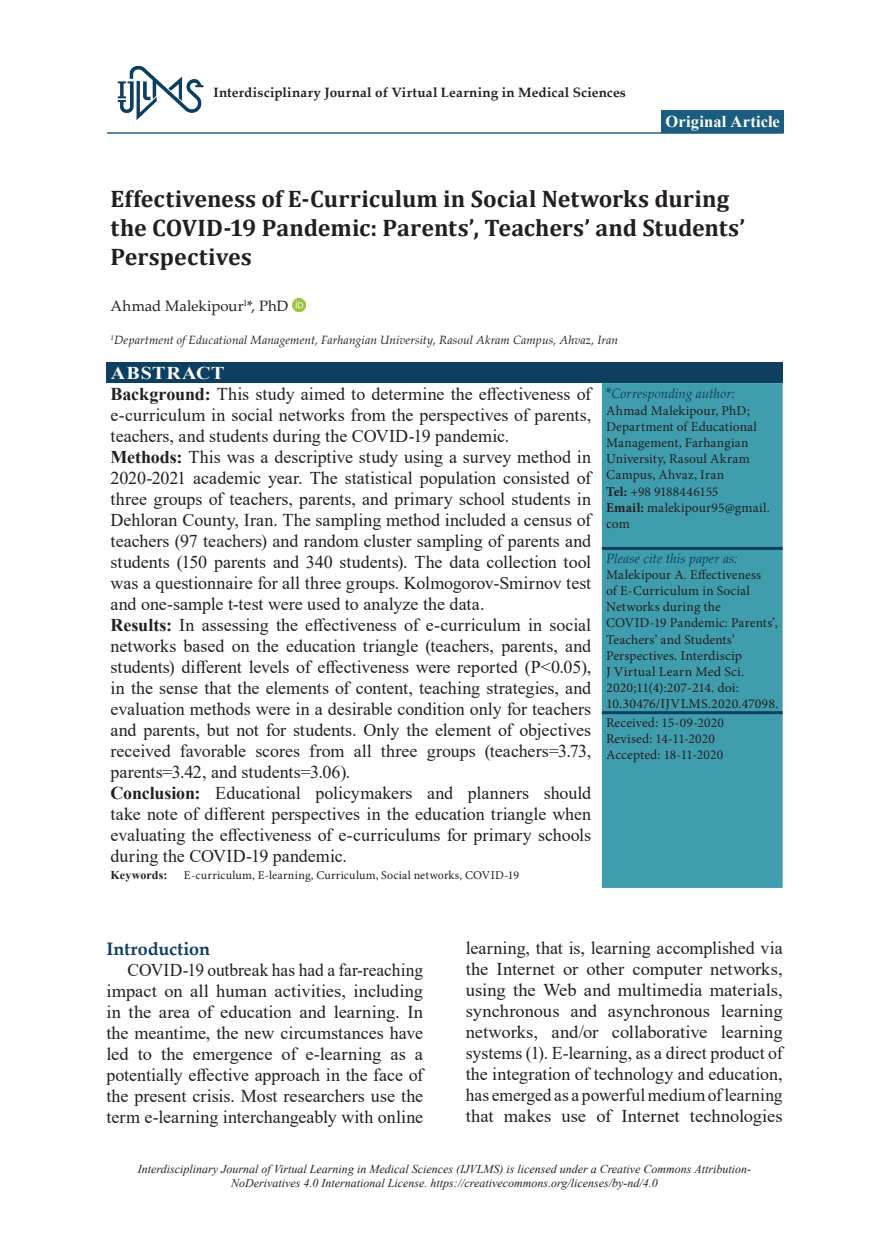
<style>
.page{position:relative;width:889px;height:1242px;background:#fff}
.page>*{position:absolute;margin:0;border:0;box-sizing:border-box;transform-origin:0 0}
.t1{font:700 24px/28.8px "Cambria";color:#231f20}
.t2{font:18px/21px "Times New Roman";color:#231f20;text-align:justify}
.t3{font:700 18px "Palatino Linotype";letter-spacing:-.005em;color:#0e3f61}
.t4{font:700 16.5px "Times New Roman";letter-spacing:.01em;color:#fff}
.t5{font:15px "Palatino Linotype";color:#231f20}
.t6{font:13.5px/16.2px "Minion Pro";letter-spacing:.01em;color:#231f20}
.t7{font:700 13.5px "Palatino Linotype";letter-spacing:.015em;color:#231f20}
.t8{font:italic 13.5px "Palatino Linotype";letter-spacing:.005em;color:#0e3f61}
.t9{font:italic 12px/14.4px "Times New Roman";color:#231f20;text-align:center}
.t10{font:italic 12px "Palatino Linotype";letter-spacing:.005em;color:#231f20}
.t11{font:12px "Minion Pro";letter-spacing:.025em;color:#231f20}
.t12{font:700 12px "Times New Roman";letter-spacing:.005em;color:#231f20}
.s1{font-weight:700;color:#fff}
.s2{font-weight:700}
.s3{font-style:normal;font-size:15px}
</style>
<div class="page">
<div style="left:106px;top:362px;width:676px;height:21px;background:#0e3f61"></div>
<div style="left:602px;top:383px;width:180px;height:505px;background:#409dae"></div>
<hr style="left:602px;top:547px;width:180px;height:3px;background:#0e3f61">
<hr style="left:602px;top:711px;width:180px;height:3px;background:#0e3f61">
<svg style="left:292px;top:298px;width:13px;height:13px"></svg>
<div style="left:661px;top:110px;width:123px;height:22px;background:#1b5d7f"></div>
<hr style="left:107px;top:132px;width:676px;height:2px;background:#1b5d7f">
<img style="left:117px;top:65px;width:87px;height:55px">
<p class="t7" style="left:213px;top:83px;width:414px">Interdisciplinary Journal of Virtual Learning in Medical Sciences</p>
<p class="t4" style="left:665px;top:109px;width:116px">Original Article</p>
<h1 class="t1" style="left:111px;top:183px;width:636px">Effectiveness of E-Curriculum in Social Networks during the COVID-19 Pandemic: Parents’, Teachers’ and Students’<br>Perspectives</h1>
<p class="t5" style="left:111px;top:295px;width:179px">Ahmad Malekipour<sup>1</sup>*, PhD</p>
<p class="t10" style="left:111px;top:331px;width:509px"><sup>1</sup>Department of Educational Management, Farhangian University, Rasoul Akram Campus, Ahvaz, Iran</p>
<p class="t2" style="left:111px;top:362px;width:482px;text-align:left"><span class="s1">ABSTRACT<br></span><span class="s2">Background:</span> This study aimed to determine the effectiveness of e-curriculum in social networks from the perspectives of parents, teachers, and students during the COVID-19 pandemic.<br><span class="s2">Methods:</span> This was a descriptive study using a survey method in 2020-2021 academic year. The statistical population consisted of three groups of teachers, parents, and primary school students in Dehloran County, Iran. The sampling method included a census of teachers (97 teachers) and random cluster sampling of parents and students (150 parents and 340 students). The data collection tool was a questionnaire for all three groups. Kolmogorov-Smirnov test and one-sample t-test were used to analyze the data.<br><span class="s2">Results:</span> In assessing the effectiveness of e-curriculum in social networks based on the education triangle (teachers, parents, and students) different levels of effectiveness were reported (P&lt;0.05), in the sense that the elements of content, teaching strategies, and evaluation methods were in a desirable condition only for teachers and parents, but not for students. Only the element of objectives received favorable scores from all three groups (teachers=3.73, parents=3.42, and students=3.06).<br><span class="s2">Conclusion:</span> Educational policymakers and planners should take note of different perspectives in the education triangle when evaluating the effectiveness of e-curriculums for primary schools during the COVID-19 pandemic.</p>
<p class="t8" style="left:606px;top:384px;width:130px"><span class="s3">*</span>Corresponding author:</p>
<p class="t6" style="left:606px;top:402px;width:165px">Ahmad Malekipour, PhD;<br>Department of Educational<br>Management, Farhangian<br>University, Rasoul Akram<br>Campus, Ahvaz, Iran<br><span class="s2">Tel:</span> +98 9188446155<br><span class="s2">Email:</span> malekipour95@gmail. com</p>
<p class="t8" style="left:606px;top:548px;width:133px">Please cite this paper as:</p>
<p class="t6" style="left:606px;top:566px;width:174px">Malekipour A. Effectiveness<br>of E-Curriculum in Social<br>Networks during the<br>COVID-19 Pandemic: Parents’,<br>Teachers’ and Students’<br>Perspectives. Interdiscip<br>J Virtual Learn Med Sci.<br>2020;11(4):207-214. doi:<br>10.30476/IJVLMS.2020.47098.</p>
<p class="t6" style="left:606px;top:714px;width:119px">Received: 15-09-2020<br>Revised: 14-11-2020<br>Accepted: 18-11-2020</p>
<p class="t12" style="left:111px;top:866px;width:58px">Keywords:</p>
<p class="t11" style="left:184px;top:867px;width:337px">E-curriculum, E-learning, Curriculum, Social networks, COVID-19</p>
<p class="t3" style="left:106px;top:936px;width:105px">Introduction</p>
<p class="t2" style="left:106px;top:958px;width:318px;text-indent:21px">COVID-19 outbreak has had a far-reaching impact on all human activities, including in the area of education and learning. In the meantime, the new circumstances have led to the emergence of e-learning as a potentially effective approach in the face of the present crisis. Most researchers use the term e-learning interchangeably with online</p>
<p class="t2" style="left:466px;top:937px;width:318px">learning, that is, learning accomplished via the Internet or other computer networks, using the Web and multimedia materials, synchronous and asynchronous learning networks, and/or collaborative learning systems (1). E-learning, as a direct product of the integration of technology and education, has emerged as a powerful medium of learning that makes use of Internet technologies</p>
<p class="t9" style="left:138px;top:1161px;width:614px">Interdisciplinary Journal of Virtual Learning in Medical Sciences (IJVLMS) is licensed under a Creative Commons Attribution-<br>NoDerivatives 4.0 International License. https://creativecommons.org/licenses/by-nd/4.0</p>
</div>
